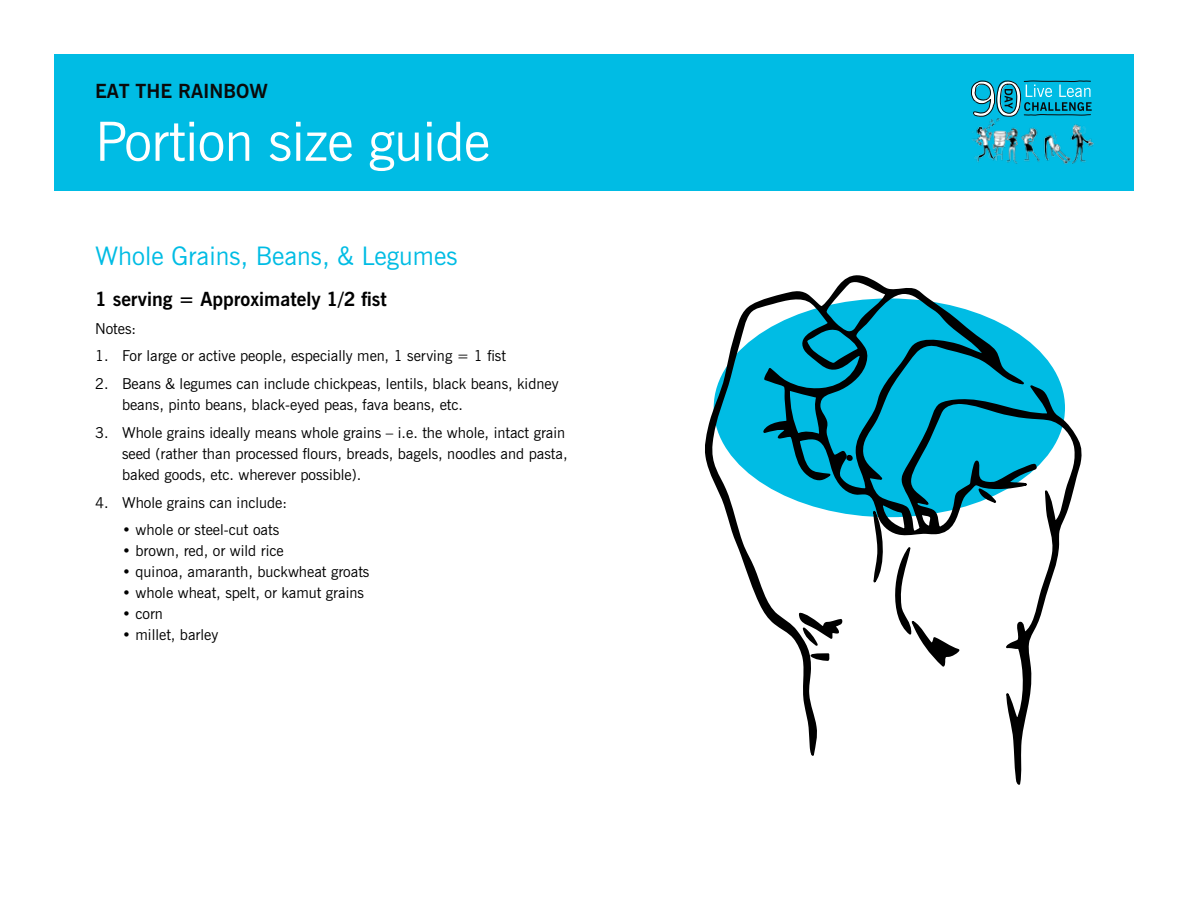
<style>
.page{position:relative;width:1188px;height:918px;background:#fff}
.page>*{position:absolute;margin:0;border:0;box-sizing:border-box;transform-origin:0 0}
.t1{font:54px "News Gothic BT";letter-spacing:-.01em;color:#fff}
.t2{font:25.5px "News Gothic BT";color:#00bce4}
.t3{font:700 19.5px "News Gothic BT";color:#000}
.t4{font:700 19.5px "News Gothic BT";color:#0a0a0a}
.t5{font:15px/21px "News Gothic BT";color:#000}
</style>
<div class="page">
<div style="left:54px;top:54px;width:1080px;height:136px;background:#00bce4"></div>
<svg style="left:971px;top:80px;width:121px;height:37px"></svg>
<img style="left:971px;top:118px;width:123px;height:46px">
<svg style="left:705px;top:275px;width:377px;height:510px"></svg>
<svg style="left:845px;top:453px;width:7px;height:11px"></svg>
<svg style="left:977px;top:487px;width:24px;height:19px"></svg>
<svg style="left:798px;top:611px;width:44px;height:51px"></svg>
<svg style="left:871px;top:509px;width:91px;height:160px"></svg>
<h3 class="t4" style="left:95px;top:79px;width:174px">eat the rainbow</h3>
<h1 class="t1" style="left:95px;top:109px;width:396px">Portion size guide</h1>
<h2 class="t2" style="left:95px;top:240px;width:364px">Whole Grains, Beans, &amp; Legumes</h2>
<h3 class="t3" style="left:95px;top:287px;width:293px">1 serving = Approximately 1/2 fist</h3>
<p class="t5" style="left:95px;top:318px;width:43px">Notes:</p>
<p class="t5" style="left:95px;top:345px;width:413px">1. For large or active people, especially men, 1 serving = 1 fist</p>
<p class="t5" style="left:122px;top:373px;width:438px;text-indent:-27px">2. Beans &amp; legumes can include chickpeas, lentils, black beans, kidney beans, pinto beans, black-eyed peas, fava beans, etc.</p>
<p class="t5" style="left:122px;top:422px;width:447px;text-indent:-27px">3. Whole grains ideally means whole grains – i.e. the whole, intact grain seed (rather than processed flours, breads, bagels, noodles and pasta, baked goods, etc. wherever possible).</p>
<p class="t5" style="left:95px;top:492px;width:194px">4. Whole grains can include:</p>
<p class="t5" style="left:122px;top:519px;width:159px">• whole or steel-cut oats</p>
<p class="t5" style="left:122px;top:540px;width:163px">• brown, red, or wild rice</p>
<p class="t5" style="left:122px;top:561px;width:249px">• quinoa, amaranth, buckwheat groats</p>
<p class="t5" style="left:122px;top:582px;width:243px">• whole wheat, spelt, or kamut grains</p>
<p class="t5" style="left:122px;top:603px;width:42px">• corn</p>
<p class="t5" style="left:122px;top:624px;width:98px">• millet, barley</p>
</div>
